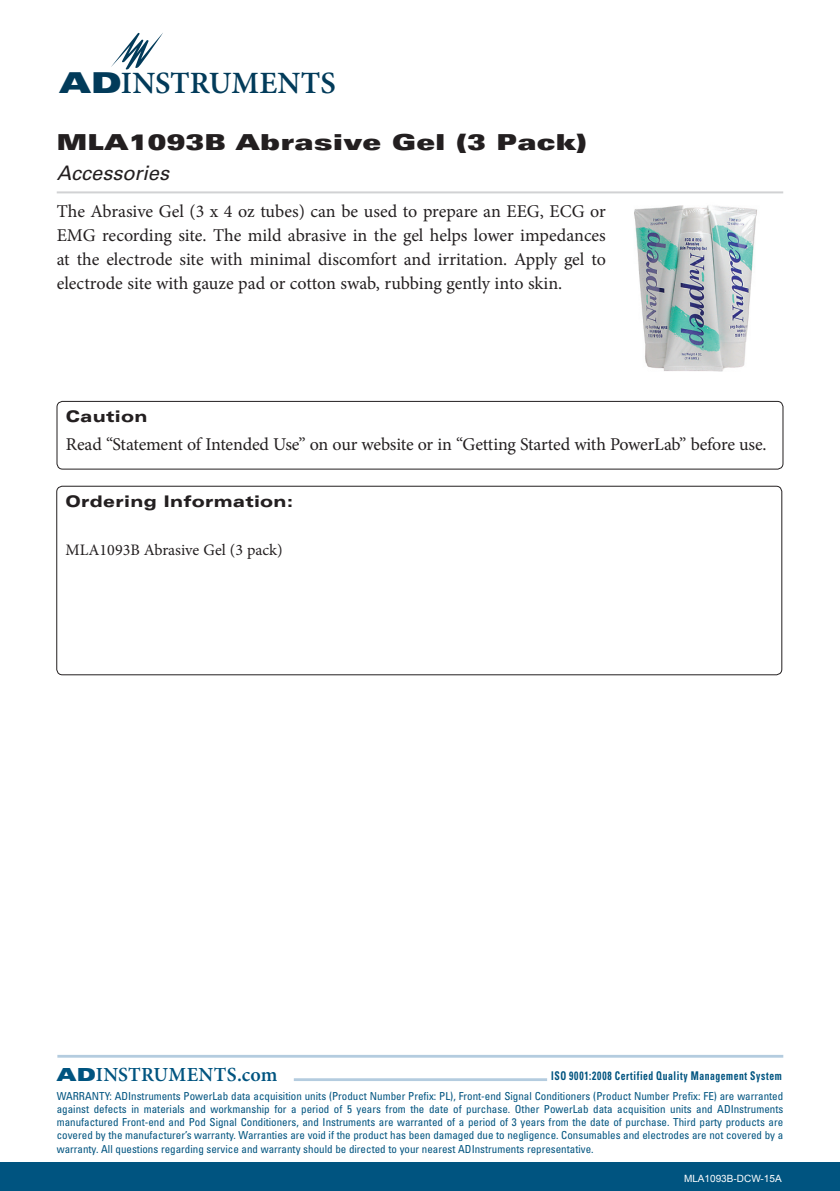
<style>
.page{position:relative;width:840px;height:1191px;background:#fff}
.page>*{position:absolute;margin:0;border:0;box-sizing:border-box;transform-origin:0 0}
.t1{font:600 31px "Minion Pro";letter-spacing:.005em;color:#023b5a}
.t2{font:22px "Univers LT Std X Black Ex";letter-spacing:.02em;color:#231f20}
.t3{font:600 20px "Minion Pro";letter-spacing:.01em;color:#005480}
.t4{font:italic 20px "Univers LT Std";color:#231f20}
.t5{font:18px/24px "Minion Pro";letter-spacing:-.01em;color:#231f20;text-align:justify}
.t6{font:900 expanded 16px "Univers LT Std";letter-spacing:.02em;color:#231f20}
.t7{font:16px "Minion Pro";color:#231f20}
.t8{font:700 condensed 12px "Univers LT Std";letter-spacing:.065em;color:#005480;scale:.8 1}
.t9{font:condensed 11px/13.2px "Univers LT Std";color:#005480;text-align:justify}
.t10{font:10px "Arial";color:#fff}
.s1{font-family:"Univers LT Std X Black Ex";font-weight:400;font-size:28.8px}
.s2{font-family:"Univers LT Std X Black Ex";font-weight:400;font-size:18px}
</style>
<div class="page">
<div style="left:0;top:1162px;width:839px;height:29px;background:#005480"></div>
<hr style="left:57px;top:1054px;width:725px;height:3px;background:#b4ccdf">
<hr style="left:293px;top:1078px;width:254px;height:3px;background:#b4ccdf">
<svg style="left:111px;top:32px;width:52px;height:38px"></svg>
<div style="left:57px;top:401px;width:725px;height:68px;border:1px solid #231f20;border-radius:6px"></div>
<div style="left:56px;top:486px;width:725px;height:189px;border:1px solid #231f20;border-radius:6px"></div>
<hr style="left:57px;top:191px;width:725px;height:2px;background:#d1d2d4">
<img style="left:634px;top:205px;width:123px;height:167px">
<h1 class="t1" style="left:59px;top:65px;width:277px"><span class="s1">AD</span>INSTRUMENTS</h1>
<h2 class="t2" style="left:57px;top:129px;width:531px">MLA1093B Abrasive Gel (3 Pack)</h2>
<h3 class="t4" style="left:57px;top:161px;width:114px">Accessories</h3>
<p class="t5" style="left:57px;top:199px;width:550px">The Abrasive Gel (3 x 4 oz tubes) can be used to prepare an EEG, ECG or EMG recording site. The mild abrasive in the gel helps lower impedances at the electrode site with minimal discomfort and irritation. Apply gel to electrode site with gauze pad or cotton swab, rubbing gently into skin.</p>
<h3 class="t6" style="left:66px;top:407px;width:83px">Caution</h3>
<h3 class="t5" style="left:66px;top:432px;width:701px">Read “Statement of Intended Use” on our website or in “Getting Started with PowerLab” before use.</h3>
<h3 class="t6" style="left:65px;top:491px;width:229px">Ordering Information:</h3>
<h3 class="t7" style="left:65px;top:539px;width:218px">MLA1093B Abrasive Gel (3 pack)</h3>
<h3 class="t3" style="left:57px;top:1062px;width:222px"><span class="s2">AD</span>INSTRUMENTS.com</h3>
<p class="t8" style="left:550px;top:1068px;width:290px">ISO 9001:2008 Certified Quality Management System</p>
<p class="t9" style="left:57px;top:1089px;width:727px">WARRANTY: ADInstruments PowerLab data acquisition units (Product Number Prefix: PL), Front-end Signal Conditioners (Product Number Prefix: FE) are warranted against defects in materials and workmanship for a period of 5 years from the date of purchase. Other PowerLab data acquisition units and ADInstruments manufactured Front-end and Pod Signal Conditioners, and Instruments are warranted of a period of 3 years from the date of purchase. Third party products are covered by the manufacturer’s warranty. Warranties are void if the product has been damaged due to negligence. Consumables and electrodes are not covered by a warranty. All questions regarding service and warranty should be directed to your nearest ADInstruments representative.</p>
<p class="t10" style="left:683px;top:1171px;width:99px">MLA1093B-DCW-15A</p>
</div>
